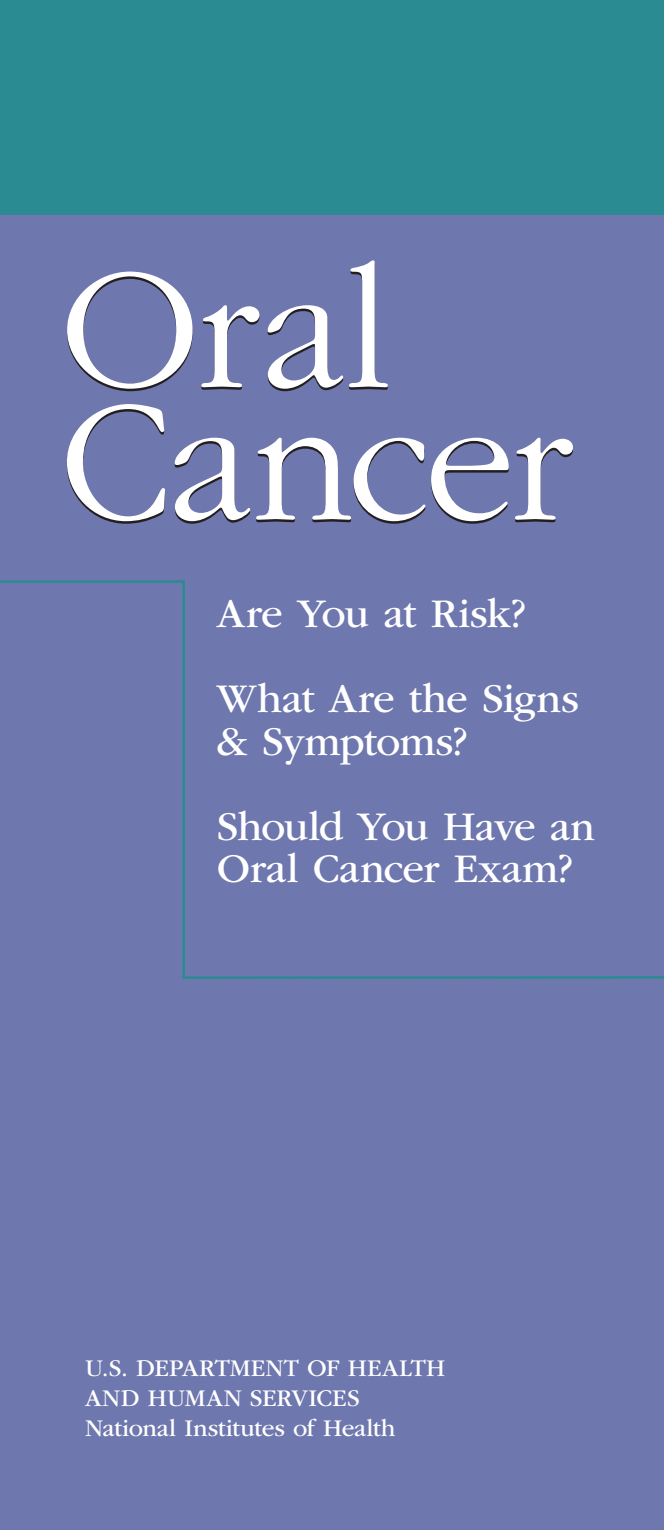
<style>
.page{position:relative;width:664px;height:1530px;background:#fff}
.page>*{position:absolute;margin:0;border:0;box-sizing:border-box;transform-origin:0 0}
.t1{font:300 180px/132.5px "ITC Garamond Std";letter-spacing:-.02em;color:#fff}
.t2{font:42.5px/85px "ITC Garamond Std";letter-spacing:-.015em;color:#fff}
.t3{font:25px/30px "ITC Garamond Std";letter-spacing:-.005em;color:#fff}
.s1{color:#231f20}
</style>
<div class="page">
<div style="left:0;top:14px;width:664px;height:1516px;background:#6e77ae"></div>
<svg style="left:0;top:580px;width:664px;height:399px"></svg>
<div style="left:0;top:0;width:664px;height:215px;background:#2a8c92"></div>
<h1 class="t1" style="left:60px;top:266px;width:514px">Or<span class="s1">al<br></span>Cancer</h1>
<p class="t2" style="left:217px;top:572px;width:364px">Are You at Risk?<br>What Are the Signs</p>
<p class="t2" style="left:217px;top:699px;width:379px">&amp; Symptoms?<br>Should You Have an</p>
<p class="t2" style="left:217px;top:827px;width:357px">Oral Cancer Exam?</p>
<p class="t3" style="left:85px;top:1354px;width:362px">U.S. DEPARTMENT OF HEALTH<br>AND HUMAN SERVICES<br>National Institutes of Health</p>
</div>
